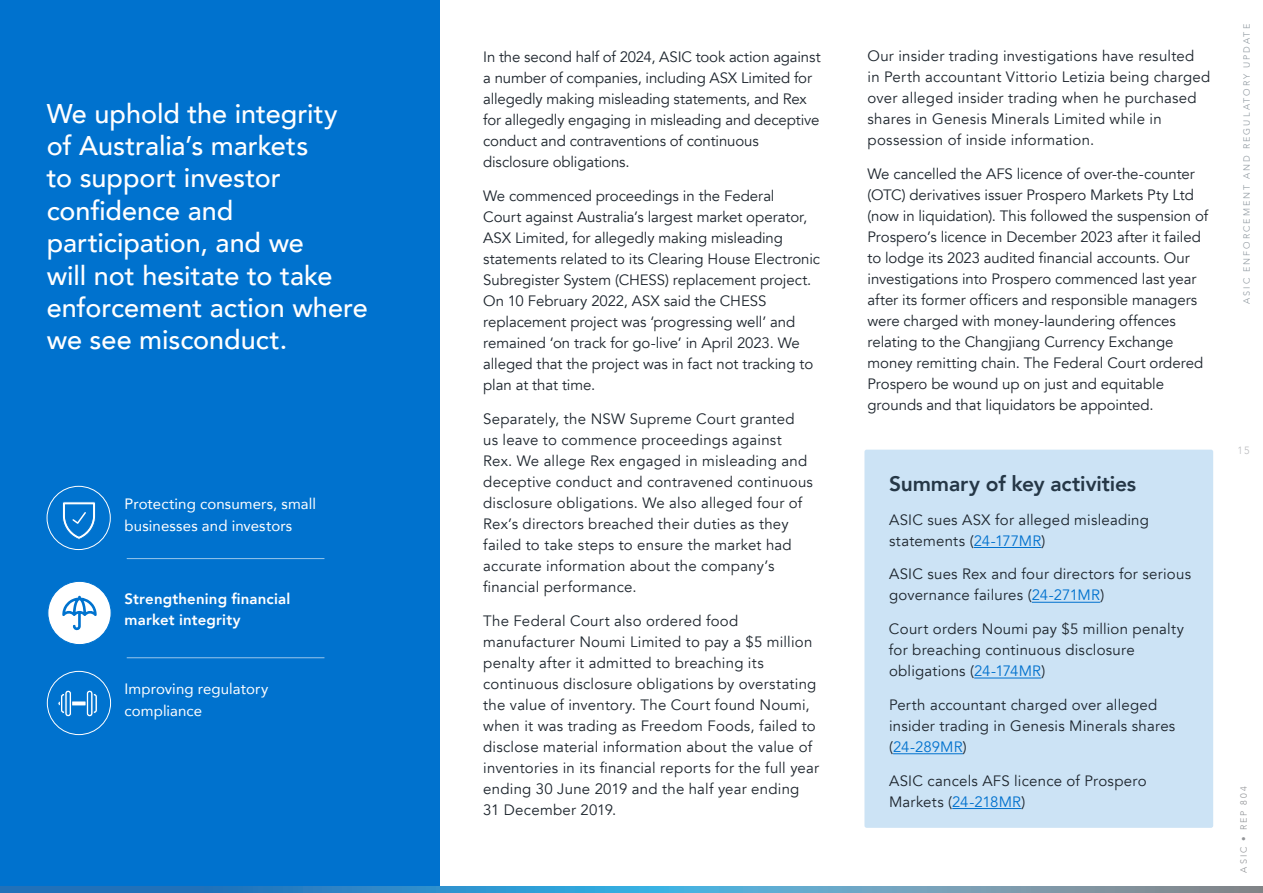
<style>
.page{position:relative;width:1263px;height:893px;background:#fff}
.page>*{position:absolute;margin:0;border:0;box-sizing:border-box;transform-origin:0 0}
.P___Intro-para_panel{font:500 27px/32.4px "Avenir";color:#fff}
.t1{font:800 21px "Avenir";letter-spacing:-.005em;color:#253746}
.P___Body_Copy{font:15px/21px "Avenir";letter-spacing:.01em;color:#1d252d}
.P___Body_Copy-2{font:15px/21px "Avenir";letter-spacing:-.01em;color:#1d252d}
.t2{font:15px/21.8px "Avenir";letter-spacing:.005em;color:#fff}
.t3{font:800 15px/21.8px "Avenir";letter-spacing:.01em;color:#fff}
.t4{font:300 10.5px "Avenir";color:#bcbdc0}
.t5{font:300 9px "Avenir";letter-spacing:.22em;color:#929ba2}
.t6{font:300 9px "Avenir";letter-spacing:.225em;color:#939598}
.s1{color:#0071ce}
</style>
<div class="page">
<div style="left:0;top:0;width:439px;height:893px;background:#0072ce"></div>
<div style="left:48px;top:581px;width:63px;height:64px;background:#fff;border-radius:50%"></div>
<div style="left:48px;top:581px;width:63px;height:64px;border:1px solid #0073cf;border-radius:50%"></div>
<div style="left:864px;top:450px;width:349px;height:378px;background:#cce3f5;border-radius:2px"></div>
<hr style="left:974px;top:547px;width:67px;height:1px;background:#0071ce">
<hr style="left:1032px;top:602px;width:68px;height:1px;background:#0071ce">
<hr style="left:974px;top:678px;width:67px;height:1px;background:#0071ce">
<hr style="left:893px;top:753px;width:70px;height:1px;background:#0071ce">
<hr style="left:952px;top:808px;width:69px;height:1px;background:#0071ce">
<div style="left:47px;top:486px;width:64px;height:64px;border:1px solid #fff;border-radius:50%"></div>
<svg style="left:62px;top:501px;width:34px;height:39px"></svg>
<div style="left:47px;top:671px;width:64px;height:64px;border:1px solid #fff;border-radius:50%"></div>
<svg style="left:57px;top:595px;width:41px;height:122px"></svg>
<hr style="left:127px;top:558px;width:197px;height:1px;background:#fff">
<hr style="left:127px;top:657px;width:197px;height:1px;background:#fff">
<svg style="left:0;top:887px;width:1263px;height:6px"></svg>
<p class="P___Intro-para_panel" style="left:47px;top:96px;width:323px">We uphold the integrity of Australia’s markets<br>to support investor confidence and participation, and we<br>will not hesitate to take enforcement action where we see misconduct.</p>
<p class="t2" style="left:125px;top:492px;width:193px">Protecting consumers, small businesses and investors</p>
<h1 class="t3" style="left:125px;top:588px;width:167px">Strengthening financial market integrity</h1>
<p class="t2" style="left:125px;top:677px;width:145px">Improving regulatory compliance</p>
<p class="P___Body_Copy-2" style="left:483px;top:47px;width:339px">In the second half of 2024, ASIC took action against a number of companies, including ASX Limited for allegedly making misleading statements, and Rex for allegedly engaging in misleading and deceptive conduct and contraventions of continuous disclosure obligations.</p>
<p class="P___Body_Copy" style="left:483px;top:186px;width:338px">We commenced proceedings in the Federal<br>Court against Australia’s largest market operator, ASX Limited, for allegedly making misleading statements related to its Clearing House Electronic Subregister System (CHESS) replacement project.<br>On 10 February 2022, ASX said the CHESS replacement project was ‘progressing well’ and remained ‘on track for go-live’ in April 2023. We alleged that the project was in fact not tracking to plan at that time.</p>
<p class="P___Body_Copy" style="left:483px;top:408px;width:331px">Separately, the NSW Supreme Court granted us leave to commence proceedings against Rex. We allege Rex engaged in misleading and deceptive conduct and contravened continuous disclosure obligations. We also alleged four of Rex’s directors breached their duties as they failed to take steps to ensure the market had accurate information about the company’s financial performance.</p>
<p class="P___Body_Copy" style="left:483px;top:610px;width:337px">The Federal Court also ordered food manufacturer Noumi Limited to pay a $5 million penalty after it admitted to breaching its continuous disclosure obligations by overstating the value of inventory. The Court found Noumi, when it was trading as Freedom Foods, failed to disclose material information about the value of inventories in its financial reports for the full year ending 30 June 2019 and the half year ending 31 December 2019.</p>
<p class="P___Body_Copy" style="left:867px;top:46px;width:344px">Our insider trading investigations have resulted<br>in Perth accountant Vittorio Letizia being charged over alleged insider trading when he purchased shares in Genesis Minerals Limited while in possession of inside information.</p>
<p class="P___Body_Copy" style="left:867px;top:164px;width:342px">We cancelled the AFS licence of over-the-counter (OTC) derivatives issuer Prospero Markets Pty Ltd (now in liquidation). This followed the suspension of Prospero’s licence in December 2023 after it failed to lodge its 2023 audited financial accounts. Our investigations into Prospero commenced last year after its former officers and responsible managers were charged with money-laundering offences relating to the Changjiang Currency Exchange money remitting chain. The Federal Court ordered Prospero be wound up on just and equitable grounds and that liquidators be appointed.</p>
<h2 class="t1" style="left:889px;top:467px;width:249px">Summary of key activities</h2>
<p class="P___Body_Copy" style="left:889px;top:509px;width:261px">ASIC sues ASX for alleged misleading statements (<span class="s1">24-177MR</span>)</p>
<p class="P___Body_Copy" style="left:889px;top:564px;width:304px">ASIC sues Rex and four directors for serious governance failures (<span class="s1">24-271MR</span>)</p>
<p class="P___Body_Copy" style="left:889px;top:619px;width:296px">Court orders Noumi pay $5 million penalty for breaching continuous disclosure obligations (<span class="s1">24-174MR</span>)</p>
<p class="P___Body_Copy" style="left:889px;top:694px;width:288px">Perth accountant charged over alleged insider trading in Genesis Minerals shares (<span class="s1">24-289MR</span>)</p>
<p class="P___Body_Copy" style="left:889px;top:770px;width:259px">ASIC cancels AFS licence of Prospero<br>Markets (<span class="s1">24-218MR</span>)</p>
<p class="t5" style="left:1241px;top:304px;width:281px;rotate:-90deg">ASIC ENFORCEMENT AND REGULATORY UPDATE</p>
<p class="t4" style="left:1237px;top:444px;width:14px">15</p>
<p class="t6" style="left:1238px;top:872px;width:88px;rotate:-90deg">ASIC • REP 804</p>
</div>
